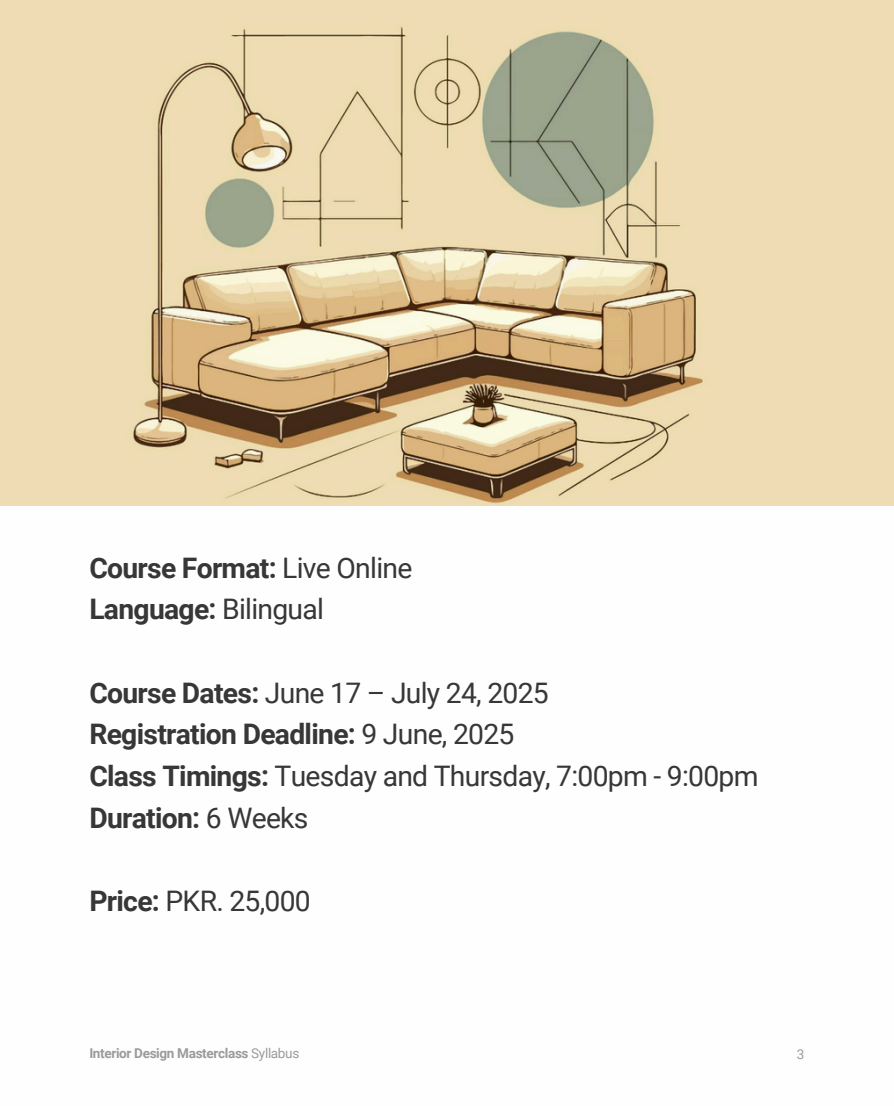
<style>
.page{position:relative;width:894px;height:1106px;background:#fff}
.page>*{position:absolute;margin:0;border:0;box-sizing:border-box;transform-origin:0 0}
.t1{font:28.35px/41.7px "Roboto";letter-spacing:-.025em;color:#373737}
.t2{font:700 28.35px/41.7px "Roboto";letter-spacing:-.025em;color:#373737}
.t3{font:700 13.5px "Roboto";letter-spacing:-.025em;color:#9b9b9b}
.t4{font:13.5px "Roboto";color:#9b9b9b}
.s1{font-weight:400}
.s2{font-weight:700}
</style>
<div class="page">
<img style="left:0;top:0;width:893px;height:505px">
<p class="t2" style="left:89px;top:547px;width:324px">Course Format: <span class="s1">Live Online<br></span>Language: <span class="s1">Bilingual</span></p>
<h1 class="t1" style="left:89px;top:672px;width:670px"><span class="s2">Course Dates:</span> June 17 – July 24, 2025<br><span class="s2">Registration Deadline:</span> 9 June, 2025<br><span class="s2">Class Timings:</span> Tuesday and Thursday, 7:00pm - 9:00pm <span class="s2">Duration:</span> 6 Weeks</h1>
<h1 class="t1" style="left:89px;top:880px;width:223px"><span class="s2">Price:</span> PKR. 25,000</h1>
<h1 class="t3" style="left:89px;top:1045px;width:211px">Interior Design Masterclass <span class="s1">Syllabus</span></h1>
<p class="t4" style="left:796px;top:1046px;width:9px">3</p>
</div>
